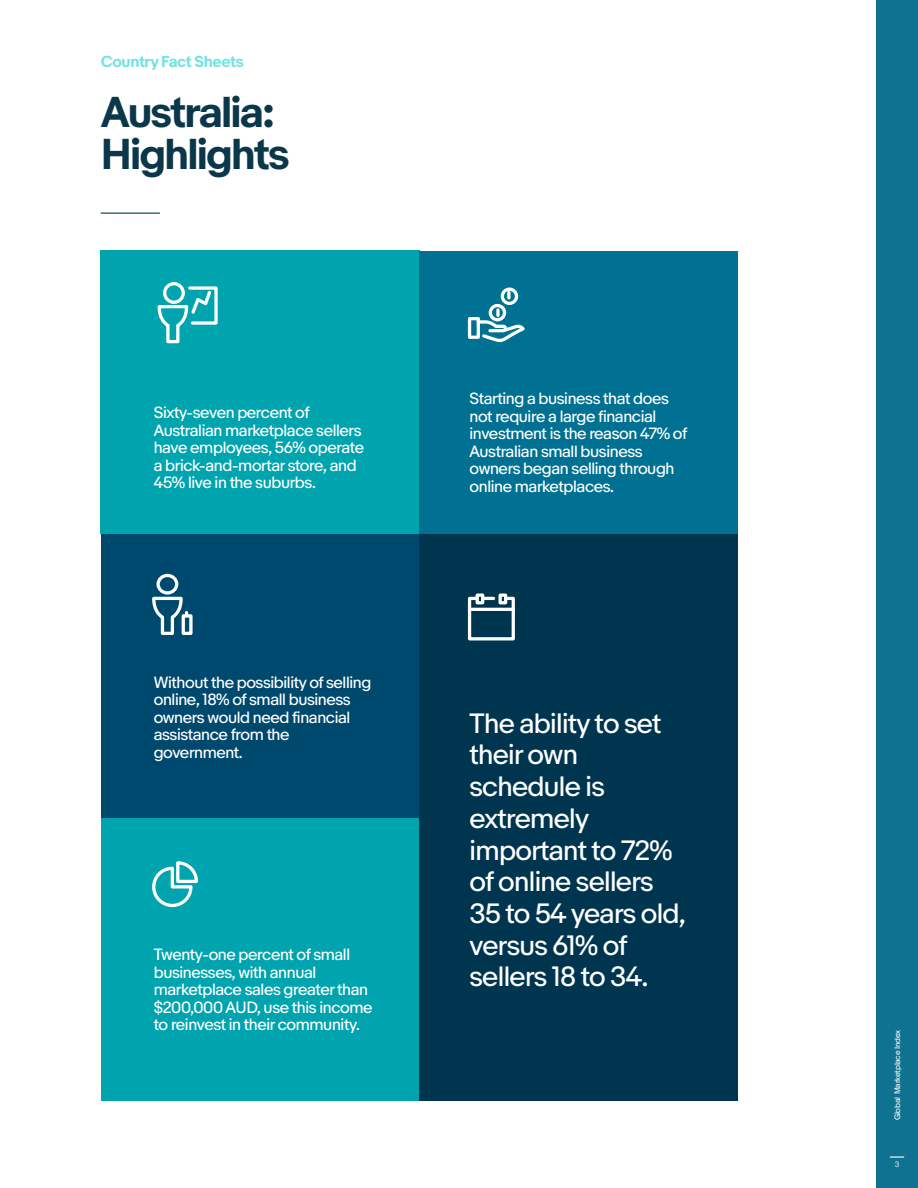
<style>
.page{position:relative;width:918px;height:1188px;background:#fff}
.page>*{position:absolute;margin:0;border:0;box-sizing:border-box;transform-origin:0 0}
.H1_Large{font:700 40.5px "Market Sans";letter-spacing:-.045em;color:#0b374b}
.t1{font:26.25px/31.7px "Market Sans";letter-spacing:-.025em;color:#fff}
.t2{font:15.3px/17.5px "Market Sans";letter-spacing:-.025em;color:#fff}
.Section_Title{font:700 15px "Market Sans";letter-spacing:-.025em;color:#71e3e2}
.t3{font:7.5px "Market Sans";letter-spacing:-.02em;color:#fff}
.t4{font:7.5px "Market Sans";color:#c4e6e8}
</style>
<div class="page">
<div style="left:877px;top:0;width:41px;height:1188px;background:#0f7291"></div>
<svg style="left:890px;top:1156px;width:14px;height:2px"></svg>
<hr style="left:101px;top:212px;width:59px;height:2px;background:#436a78">
<div style="left:101px;top:251px;width:319px;height:283px;background:#00a4ae"></div>
<div style="left:420px;top:251px;width:318px;height:283px;background:#007192"></div>
<div style="left:101px;top:817px;width:320px;height:283px;background:#00a4ae"></div>
<div style="left:101px;top:534px;width:320px;height:283px;background:#00496e"></div>
<div style="left:420px;top:534px;width:318px;height:566px;background:#003550"></div>
<div style="left:476px;top:593px;width:8px;height:11px;border:3px solid #fff"></div>
<div style="left:499px;top:593px;width:8px;height:11px;border:3px solid #fff"></div>
<svg style="left:467px;top:595px;width:48px;height:46px"></svg>
<hr style="left:470px;top:608px;width:43px;height:3px;background:#fff">
<div style="left:163px;top:282px;width:22px;height:22px;border:3px solid #fff;border-radius:50%"></div>
<svg style="left:157px;top:285px;width:61px;height:59px"></svg>
<div style="left:468px;top:317px;width:12px;height:22px;border:3px solid #fff"></div>
<div style="left:501px;top:288px;width:17px;height:17px;border:3px solid #fff;border-radius:50%"></div>
<div style="left:489px;top:304px;width:17px;height:17px;border:3px solid #fff;border-radius:50%"></div>
<svg style="left:475px;top:310px;width:50px;height:33px"></svg>
<svg style="left:507px;top:292px;width:4px;height:6px"></svg>
<div style="left:156px;top:574px;width:22px;height:21px;border:3px solid #fff;border-radius:50%"></div>
<svg style="left:152px;top:596px;width:41px;height:39px"></svg>
<svg style="left:152px;top:861px;width:46px;height:47px"></svg>
<p class="Section_Title" style="left:101px;top:53px;width:145px">Country Fact Sheets</p>
<p class="H1_Large" style="left:101px;top:88px;width:175px">Australia:</p>
<p class="H1_Large" style="left:101px;top:130px;width:191px">Highlights</p>
<p class="t2" style="left:154px;top:404px;width:212px">Sixty-seven percent of<br>Australian marketplace sellers have employees, 56% operate a brick-and-mortar store, and<br>45% live in the suburbs.</p>
<p class="t2" style="left:154px;top:674px;width:219px">Without the possibility of selling online, 18% of small business owners would need financial assistance from the government.</p>
<p class="t2" style="left:154px;top:946px;width:220px">Twenty-one percent of small businesses, with annual marketplace sales greater than $200,000 AUD, use this income to reinvest in their community.</p>
<p class="t2" style="left:470px;top:390px;width:219px">Starting a business that does not require a large financial investment is the reason 47% of<br>Australian small business owners began selling through online marketplaces.</p>
<p class="t1" style="left:470px;top:708px;width:218px">The ability to set their own schedule is extremely important to 72% of online sellers<br>35 to 54 years old, versus 61% of sellers 18 to 34.</p>
<p class="t3" style="left:893px;top:1120px;width:92px;rotate:-90deg">Global Marketplace Index</p>
<p class="t4" style="left:895px;top:1159px;width:6px">3</p>
</div>
